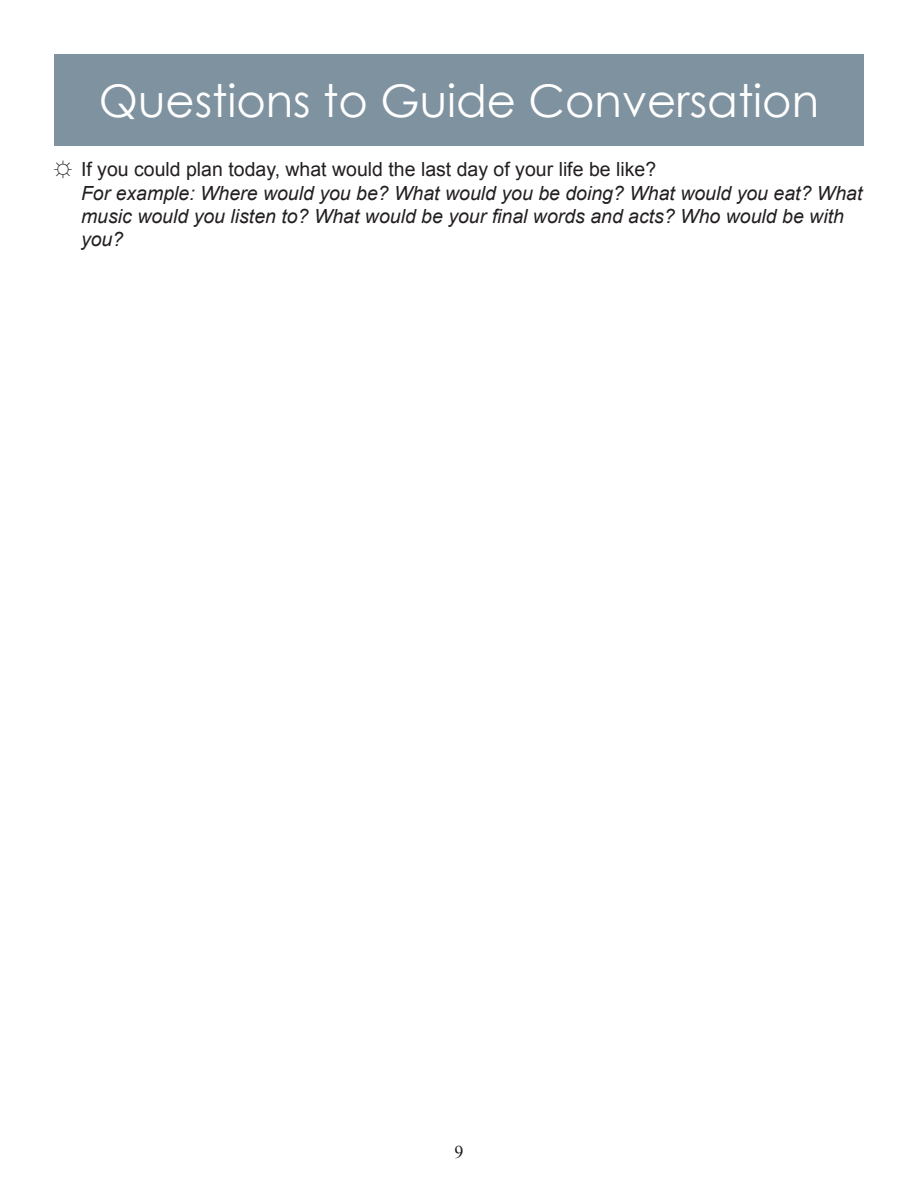
<style>
.page{position:relative;width:918px;height:1188px;background:#fff}
.page>*{position:absolute;margin:0;border:0;box-sizing:border-box;transform-origin:0 0}
.t1{font:45px "Century Gothic";color:#fff}
.t2{font:italic 19.5px/23.4px "Arial";color:#231f20}
.t3{font:19.5px "Arial";color:#231f20}
.t4{font:18px "Times New Roman";color:#231f20}
</style>
<div class="page">
<div style="left:54px;top:54px;width:810px;height:92px;background:#7f929f"></div>
<p class="t1" style="left:99px;top:69px;width:722px">Questions to Guide Conversation</p>
<p class="t3" style="left:54px;top:157px;width:604px">☼ If you could plan today, what would the last day of your life be like?</p>
<p class="t2" style="left:81px;top:181px;width:783px">For example: Where would you be? What would you be doing? What would you eat? What music would you listen to? What would be your final words and acts? Who would be with you?</p>
<p class="t4" style="left:454px;top:1140px;width:10px">9</p>
</div>
